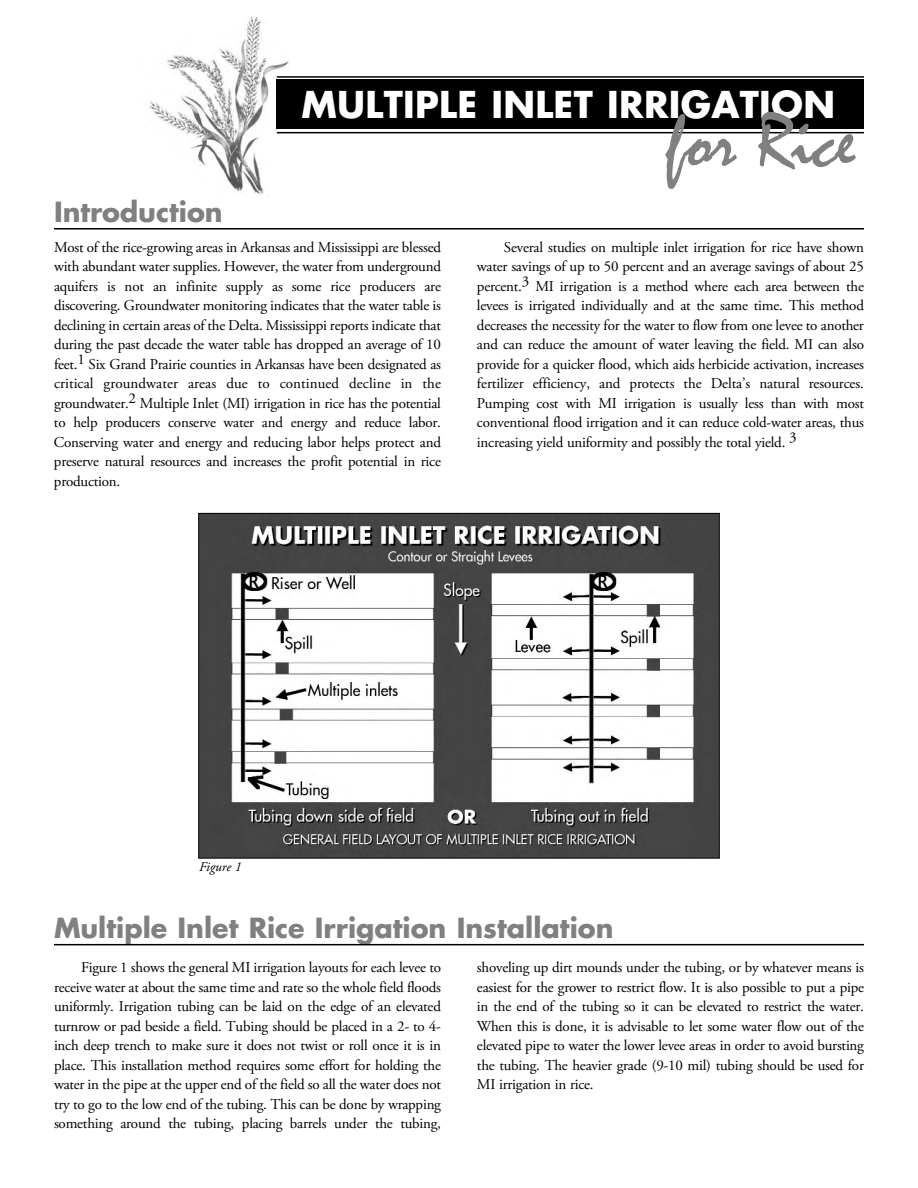
<style>
.page{position:relative;width:918px;height:1188px;background:#fff}
.page>*{position:absolute;margin:0;border:0;box-sizing:border-box;transform-origin:0 0}
.t1{font:79.2px "Mistral";letter-spacing:-.015em;color:#808080}
.t2{font:700 36px "Futura Std";letter-spacing:.01em;color:#fff}
.t3{font:700 27px "Futura Std";color:#808080}
.t4{font:15px/19.5px "Adobe Garamond Pro";letter-spacing:-.015em;color:#000;text-align:justify}
.t5{font:italic 13.5px "Adobe Garamond Pro";color:#000}
</style>
<div class="page">
<img style="left:150px;top:18px;width:152px;height:177px">
<img style="left:200px;top:515px;width:518px;height:342px">
<div style="left:277px;top:80px;width:587px;height:49px;background:#000"></div>
<hr style="left:54px;top:228px;width:810px;height:2px;background:#000">
<hr style="left:54px;top:944px;width:810px;height:1px;background:#000">
<hr style="left:277px;top:76px;width:587px;height:2px;background:#000">
<hr style="left:277px;top:132px;width:587px;height:1px;background:#000">
<h3 class="t3" style="left:54px;top:200px;width:170px">Introduction</h3>
<h2 class="t2" style="left:302px;top:88px;width:535px">MULTIPLE INLET IRRIGATION</h2>
<h1 class="t1" style="left:667px;top:110px;width:191px">for Rice</h1>
<p class="t4" style="left:54px;top:238px;width:389px">Most of the rice-growing areas in Arkansas and Mississippi are blessed with abundant water supplies. However, the water from underground aquifers is not an infinite supply as some rice producers are discovering. Groundwater monitoring indicates that the water table is declining in certain areas of the Delta. Mississippi reports indicate that during the past decade the water table has dropped an average of 10 feet.1 Six Grand Prairie counties in Arkansas have been designated as critical groundwater areas due to continued decline in the groundwater.2 Multiple Inlet (MI) irrigation in rice has the potential to help producers conserve water and energy and reduce labor.<br>Conserving water and energy and reducing labor helps protect and preserve natural resources and increases the profit potential in rice production.</p>
<p class="t4" style="left:477px;top:238px;width:389px;text-indent:27px">Several studies on multiple inlet irrigation for rice have shown water savings of up to 50 percent and an average savings of about 25 percent.3 MI irrigation is a method where each area between the levees is irrigated individually and at the same time. This method decreases the necessity for the water to flow from one levee to another and can reduce the amount of water leaving the field. MI can also provide for a quicker flood, which aids herbicide activation, increases fertilizer efficiency, and protects the Delta’s natural resources.<br>Pumping cost with MI irrigation is usually less than with most conventional flood irrigation and it can reduce cold-water areas, thus increasing yield uniformity and possibly the total yield. 3</p>
<p class="t5" style="left:199px;top:862px;width:44px">Figure 1</p>
<h3 class="t3" style="left:54px;top:915px;width:561px">Multiple Inlet Rice Irrigation Installation</h3>
<p class="t4" style="left:54px;top:959px;width:389px;text-indent:27px">Figure 1 shows the general MI irrigation layouts for each levee to receive water at about the same time and rate so the whole field floods uniformly. Irrigation tubing can be laid on the edge of an elevated turnrow or pad beside a field. Tubing should be placed in a 2- to 4- inch deep trench to make sure it does not twist or roll once it is in place. This installation method requires some effort for holding the water in the pipe at the upper end of the field so all the water does not try to go to the low end of the tubing. This can be done by wrapping something around the tubing, placing barrels under the tubing,</p>
<p class="t4" style="left:477px;top:959px;width:389px">shoveling up dirt mounds under the tubing, or by whatever means is easiest for the grower to restrict flow. It is also possible to put a pipe in the end of the tubing so it can be elevated to restrict the water.<br>When this is done, it is advisable to let some water flow out of the elevated pipe to water the lower levee areas in order to avoid bursting the tubing. The heavier grade (9-10 mil) tubing should be used for MI irrigation in rice.</p>
</div>
